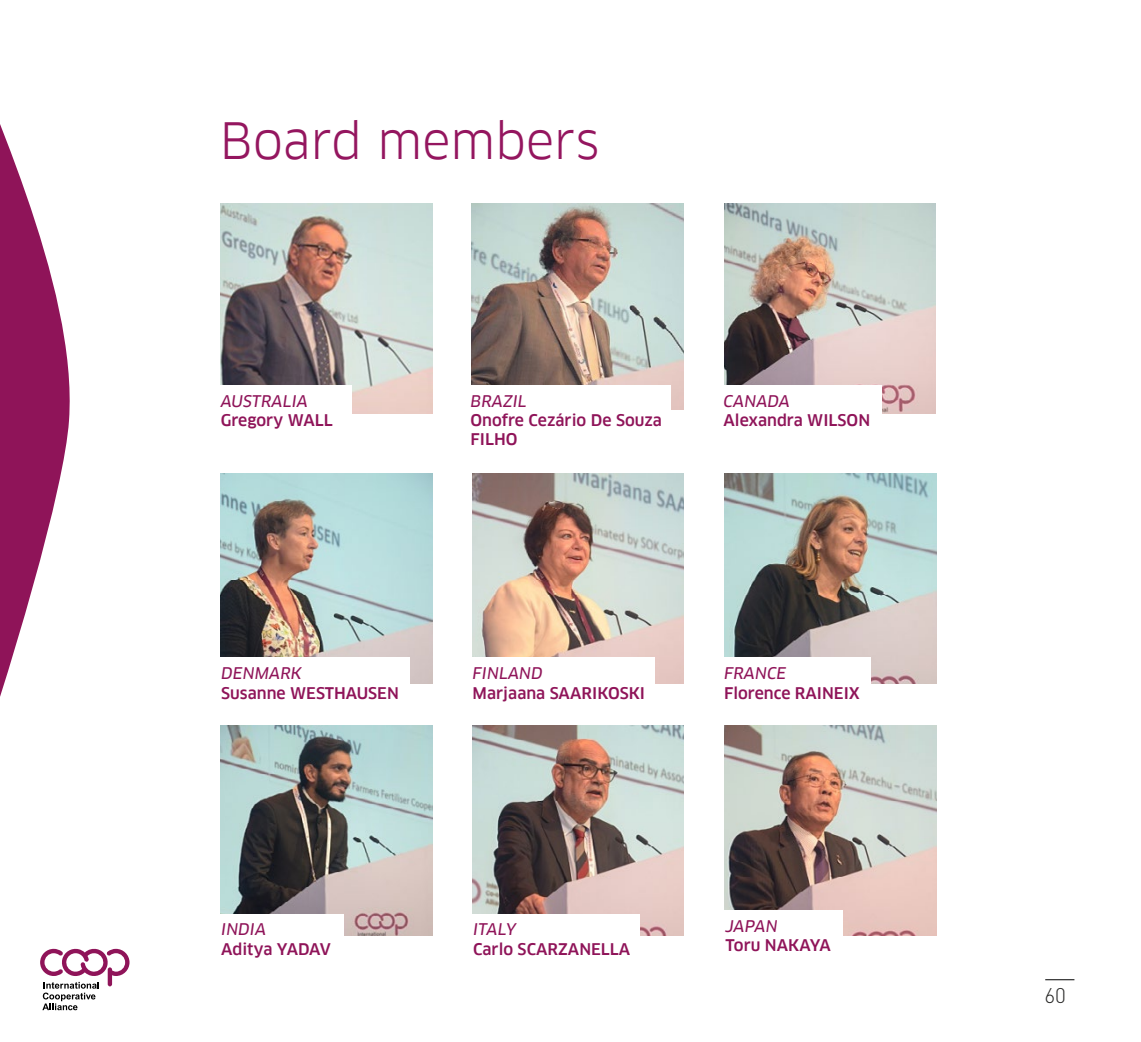
<style>
.page{position:relative;width:1141px;height:1042px;background:#fff}
.page>*{position:absolute;margin:0;border:0;box-sizing:border-box;transform-origin:0 0}
.TITRE_2{font:49px "Clan Pro";color:#94165f}
.t1{font:300 21px "DIN";color:#272726}
.t2{font:500 15.75px/19.2px "Clan Pro";color:#8f1459}
.t3{font:italic 15.75px "Clan Pro News";color:#8f1459}
</style>
<div class="page">
<svg style="left:1045px;top:979px;width:29px;height:1px"></svg>
<svg style="left:0;top:124px;width:77px;height:887px"></svg>
<img style="left:220px;top:203px;width:212px;height:210px">
<img style="left:221px;top:473px;width:212px;height:211px">
<img style="left:221px;top:725px;width:212px;height:210px">
<img style="left:472px;top:203px;width:211px;height:206px">
<img style="left:472px;top:473px;width:212px;height:211px">
<img style="left:472px;top:725px;width:212px;height:210px">
<img style="left:724px;top:203px;width:212px;height:210px">
<img style="left:725px;top:473px;width:211px;height:211px">
<img style="left:725px;top:725px;width:211px;height:210px">
<div style="left:210px;top:385px;width:141px;height:44px;background:#fff"></div>
<div style="left:210px;top:658px;width:199px;height:43px;background:#fff"></div>
<div style="left:210px;top:914px;width:134px;height:43px;background:#fff"></div>
<div style="left:459px;top:385px;width:212px;height:44px;background:#fff"></div>
<div style="left:461px;top:658px;width:194px;height:43px;background:#fff"></div>
<div style="left:462px;top:914px;width:178px;height:43px;background:#fff"></div>
<div style="left:714px;top:910px;width:129px;height:43px;background:#fff"></div>
<div style="left:712px;top:385px;width:170px;height:44px;background:#fff"></div>
<div style="left:713px;top:658px;width:158px;height:43px;background:#fff"></div>
<svg style="left:40px;top:947px;width:90px;height:63px"></svg>
<p class="TITRE_2" style="left:220px;top:112px;width:381px">Board members</p>
<p class="t3" style="left:221px;top:392px;width:89px">AUSTRALIA</p>
<p class="t2" style="left:221px;top:411px;width:114px">Gregory WALL</p>
<p class="t3" style="left:471px;top:392px;width:58px">BRAZIL</p>
<p class="t2" style="left:471px;top:411px;width:193px">Onofre Cezário De Souza<br>FILHO</p>
<p class="t3" style="left:724px;top:392px;width:68px">CANADA</p>
<p class="t2" style="left:724px;top:411px;width:148px">Alexandra WILSON</p>
<p class="t3" style="left:221px;top:664px;width:82px">DENMARK</p>
<p class="t2" style="left:221px;top:683px;width:179px">Susanne WESTHAUSEN</p>
<p class="t3" style="left:473px;top:664px;width:72px">FINLAND</p>
<p class="t2" style="left:473px;top:683px;width:174px">Marjaana SAARIKOSKI</p>
<p class="t3" style="left:724px;top:664px;width:64px">FRANCE</p>
<p class="t2" style="left:724px;top:683px;width:138px">Florence RAINEIX</p>
<p class="t3" style="left:221px;top:920px;width:47px">INDIA</p>
<p class="t2" style="left:221px;top:939px;width:111px">Aditya YADAV</p>
<p class="t3" style="left:473px;top:920px;width:45px">ITALY</p>
<p class="t2" style="left:473px;top:939px;width:159px">Carlo SCARZANELLA</p>
<p class="t3" style="left:725px;top:916px;width:54px">JAPAN</p>
<p class="t2" style="left:725px;top:935px;width:107px">Toru NAKAYA</p>
<h2 class="t1" style="left:1044px;top:982px;width:23px">60</h2>
</div>
